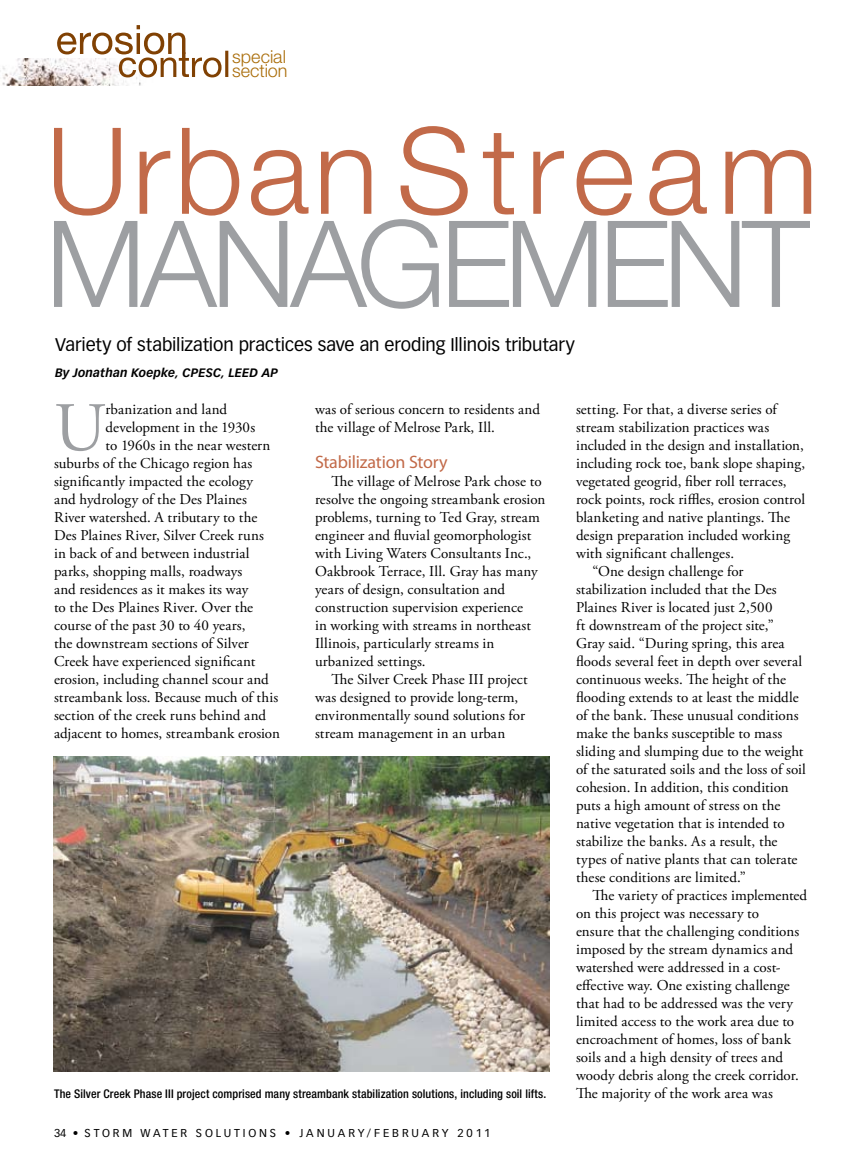
<style>
.page{position:relative;width:864px;height:1161px;background:#fff}
.page>*{position:absolute;margin:0;border:0;box-sizing:border-box;transform-origin:0 0}
.t1{font:69.3px "Adobe Garamond Pro";color:#9d9fa2}
.t2{font:18px "Vectora LT Std";letter-spacing:-.01em;color:#000}
.t3{font:18px "Myriad Pro";letter-spacing:-.01em;color:#c26a49}
.t4{font:300 18px/13.5px "Helvetica Neue LT Std";color:#aa6e0b}
.t5{font:15px/18px "Adobe Garamond Pro";letter-spacing:.005em;color:#000}
.t6{font:500 condensed 12px "Helvetica Neue LT Std";letter-spacing:.01em;color:#000}
.t7{font:italic 700 12px "Vectora LT Std";letter-spacing:.01em;color:#000}
.t8{font:11.25px "Vectora LT Std";letter-spacing:.25em;color:#000}
</style>
<div class="page">
<svg style="left:54px;top:219px;width:756px;height:90px"></svg>
<img style="left:54px;top:756px;width:495px;height:315px">
<img style="left:0;top:58px;width:151px;height:28px">
<svg style="left:57px;top:25px;width:171px;height:52px"></svg>
<svg style="left:54px;top:126px;width:757px;height:90px"></svg>
<p class="t4" style="left:232px;top:50px;width:57px">special section</p>
<p class="t2" style="left:55px;top:334px;width:521px">Variety of stabilization practices save an eroding Illinois tributary</p>
<p class="t7" style="left:55px;top:366px;width:224px">By Jonathan Koepke, CPESC, LEED AP</p>
<h1 class="t1" style="left:54px;top:386px;width:53px">U</h1>
<p class="t5" style="left:106px;top:401px;width:123px">rbanization and land</p>
<p class="t5" style="left:106px;top:419px;width:151px">development in the 1930s</p>
<p class="t5" style="left:106px;top:437px;width:166px">to 1960s in the near western</p>
<p class="t5" style="left:54px;top:455px;width:200px">suburbs of the Chicago region has</p>
<p class="t5" style="left:54px;top:473px;width:200px">significantly impacted the ecology</p>
<p class="t5" style="left:54px;top:491px;width:194px">and hydrology of the Des Plaines</p>
<p class="t5" style="left:54px;top:509px;width:205px">River watershed. A tributary to the</p>
<p class="t5" style="left:54px;top:527px;width:212px">Des Plaines River, Silver Creek runs</p>
<p class="t5" style="left:54px;top:545px;width:197px">in back of and between industrial</p>
<p class="t5" style="left:54px;top:563px;width:190px">parks, shopping malls, roadways</p>
<p class="t5" style="left:54px;top:581px;width:196px">and residences as it makes its way</p>
<p class="t5" style="left:54px;top:599px;width:201px">to the Des Plaines River. Over the</p>
<p class="t5" style="left:54px;top:617px;width:193px">course of the past 30 to 40 years,</p>
<p class="t5" style="left:54px;top:635px;width:196px">the downstream sections of Silver</p>
<p class="t5" style="left:54px;top:653px;width:203px">Creek have experienced significant</p>
<p class="t5" style="left:54px;top:671px;width:216px">erosion, including channel scour and</p>
<p class="t5" style="left:54px;top:689px;width:226px">streambank loss. Because much of this</p>
<p class="t5" style="left:54px;top:707px;width:214px">section of the creek runs behind and</p>
<p class="t5" style="left:54px;top:725px;width:227px">adjacent to homes, streambank erosion</p>
<p class="t5" style="left:315px;top:401px;width:227px">was of serious concern to residents and the village of Melrose Park, Ill.</p>
<p class="t3" style="left:315px;top:451px;width:134px">Stabilization Story</p>
<p class="t5" style="left:315px;top:473px;width:232px;text-indent:16px">The village of Melrose Park chose to resolve the ongoing streambank erosion problems, turning to Ted Gray, stream engineer and fluvial geomorphologist with Living Waters Consultants Inc., Oakbrook Terrace, Ill. Gray has many years of design, consultation and construction supervision experience<br>in working with streams in northeast Illinois, particularly streams in urbanized settings.</p>
<p class="t5" style="left:315px;top:671px;width:214px;text-indent:16px">The Silver Creek Phase III project was designed to provide long-term, environmentally sound solutions for stream management in an urban</p>
<p class="t6" style="left:54px;top:1086px;width:494px">The Silver Creek Phase III project comprised many streambank stabilization solutions, including soil lifts.</p>
<p class="t8" style="left:54px;top:1127px;width:438px">34 • STORM WATER SOLUTIONS • JANUARY/FEBRUARY 2011</p>
<p class="t5" style="left:576px;top:401px;width:202px">setting. For that, a diverse series of</p>
<p class="t5" style="left:576px;top:419px;width:195px">stream stabilization practices was</p>
<p class="t5" style="left:576px;top:437px;width:229px">included in the design and installation,</p>
<p class="t5" style="left:576px;top:455px;width:231px">including rock toe, bank slope shaping,</p>
<p class="t5" style="left:576px;top:473px;width:212px">vegetated geogrid, fiber roll terraces,</p>
<p class="t5" style="left:576px;top:491px;width:231px">rock points, rock riffles, erosion control</p>
<p class="t5" style="left:576px;top:509px;width:216px">blanketing and native plantings. The</p>
<p class="t5" style="left:576px;top:527px;width:216px">design preparation included working</p>
<p class="t5" style="left:576px;top:545px;width:160px">with significant challenges.</p>
<p class="t5" style="left:592px;top:563px;width:153px">“One design challenge for</p>
<p class="t5" style="left:576px;top:581px;width:202px">stabilization included that the Des</p>
<p class="t5" style="left:576px;top:599px;width:198px">Plaines River is located just 2,500</p>
<p class="t5" style="left:576px;top:617px;width:199px">ft downstream of the project site,”</p>
<p class="t5" style="left:576px;top:635px;width:210px">Gray said. “During spring, this area</p>
<p class="t5" style="left:576px;top:653px;width:228px">floods several feet in depth over several</p>
<p class="t5" style="left:576px;top:671px;width:212px">continuous weeks. The height of the</p>
<p class="t5" style="left:576px;top:689px;width:224px">flooding extends to at least the middle</p>
<p class="t5" style="left:576px;top:707px;width:224px">of the bank. These unusual conditions</p>
<p class="t5" style="left:576px;top:725px;width:208px">make the banks susceptible to mass</p>
<p class="t5" style="left:576px;top:743px;width:229px">sliding and slumping due to the weight</p>
<p class="t5" style="left:576px;top:761px;width:232px">of the saturated soils and the loss of soil</p>
<p class="t5" style="left:576px;top:779px;width:214px">cohesion. In addition, this condition</p>
<p class="t5" style="left:576px;top:797px;width:206px">puts a high amount of stress on the</p>
<p class="t5" style="left:576px;top:815px;width:210px">native vegetation that is intended to</p>
<p class="t5" style="left:576px;top:833px;width:203px">stabilize the banks. As a result, the</p>
<p class="t5" style="left:576px;top:851px;width:223px">types of native plants that can tolerate</p>
<p class="t5" style="left:576px;top:869px;width:171px">these conditions are limited.”</p>
<p class="t5" style="left:592px;top:887px;width:216px">The variety of practices implemented</p>
<p class="t5" style="left:576px;top:905px;width:185px">on this project was necessary to</p>
<p class="t5" style="left:576px;top:923px;width:225px">ensure that the challenging conditions</p>
<p class="t5" style="left:576px;top:941px;width:219px">imposed by the stream dynamics and</p>
<p class="t5" style="left:576px;top:959px;width:206px">watershed were addressed in a cost-</p>
<p class="t5" style="left:576px;top:977px;width:215px">effective way. One existing challenge</p>
<p class="t5" style="left:576px;top:995px;width:218px">that had to be addressed was the very</p>
<p class="t5" style="left:576px;top:1013px;width:220px">limited access to the work area due to</p>
<p class="t5" style="left:576px;top:1031px;width:217px">encroachment of homes, loss of bank</p>
<p class="t5" style="left:576px;top:1049px;width:209px">soils and a high density of trees and</p>
<p class="t5" style="left:576px;top:1067px;width:225px">woody debris along the creek corridor.</p>
<p class="t5" style="left:576px;top:1085px;width:199px">The majority of the work area was</p>
</div>
